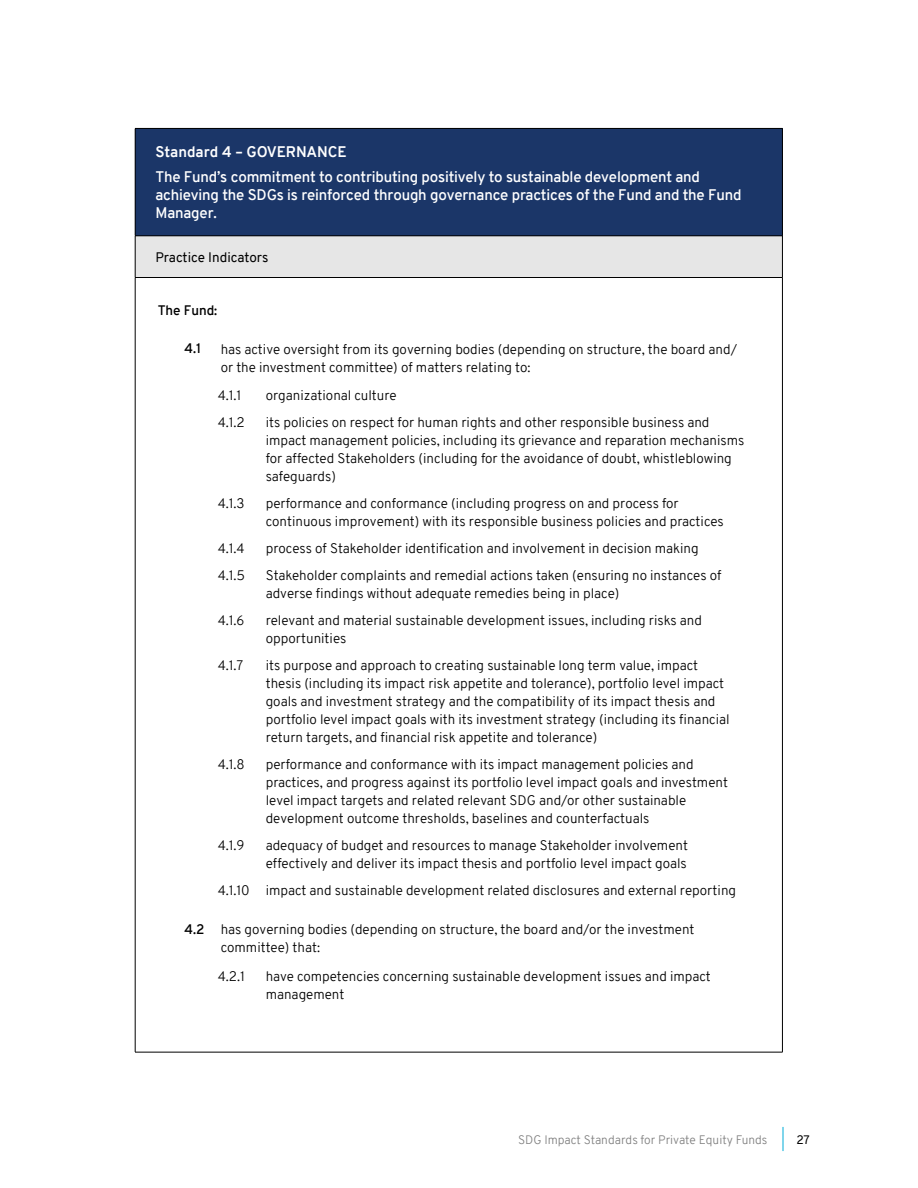
<style>
.page{position:relative;width:918px;height:1188px;background:#fff}
.page>*{position:absolute;margin:0;border:0;box-sizing:border-box;transform-origin:0 0}
.t1{font:600 15px/18px "Overpass";letter-spacing:-.01em;color:#fff}
.t2{font:700 15px "Overpass";color:#fff}
.t3{font:300 13.5px/18px "Overpass";color:#000}
.t4{font:13.5px "Overpass";color:#000}
.t5{font:600 13.5px "Overpass";color:#000}
.t6{font:300 12px "Overpass";color:#808080}
.t7{font:12px "Overpass";color:#000}
</style>
<div class="page">
<svg style="left:783px;top:1127px;width:1px;height:24px"></svg>
<div style="left:135px;top:128px;width:647px;height:108px;background:#1b3668"></div>
<div style="left:135px;top:236px;width:647px;height:42px;background:#e6e6e6"></div>
<hr style="left:135px;top:128px;width:648px;height:1px;background:#000">
<hr style="left:135px;top:129px;width:1px;height:107px;background:#000">
<hr style="left:782px;top:129px;width:1px;height:107px;background:#000">
<hr style="left:782px;top:236px;width:1px;height:41px;background:#000">
<hr style="left:782px;top:278px;width:1px;height:774px;background:#000">
<hr style="left:135px;top:236px;width:648px;height:1px;background:#000">
<hr style="left:135px;top:236px;width:1px;height:41px;background:#000">
<hr style="left:135px;top:277px;width:648px;height:1px;background:#000">
<hr style="left:135px;top:278px;width:1px;height:774px;background:#000">
<hr style="left:135px;top:1052px;width:648px;height:1px;background:#000">
<p class="t2" style="left:155px;top:141px;width:193px">Standard 4 – GOVERNANCE</p>
<p class="t1" style="left:155px;top:168px;width:588px">The Fund’s commitment to contributing positively to sustainable development and achieving the SDGs is reinforced through governance practices of the Fund and the Fund<br>Manager.</p>
<p class="t4" style="left:155px;top:248px;width:115px">Practice Indicators</p>
<p class="t5" style="left:158px;top:300px;width:61px">The Fund:</p>
<p class="t5" style="left:185px;top:339px;width:19px">4.1</p>
<p class="t5" style="left:185px;top:919px;width:22px">4.2</p>
<p class="t3" style="left:221px;top:340px;width:518px">has active oversight from its governing bodies (depending on structure, the board and/ or the investment committee) of matters relating to:</p>
<p class="t3" style="left:218px;top:387px;width:25px">4.1.1</p>
<p class="t3" style="left:266px;top:387px;width:133px">organizational culture</p>
<p class="t3" style="left:218px;top:414px;width:29px">4.1.2</p>
<p class="t3" style="left:266px;top:414px;width:480px">its policies on respect for human rights and other responsible business and impact management policies, including its grievance and reparation mechanisms for affected Stakeholders (including for the avoidance of doubt, whistleblowing safeguards)</p>
<p class="t3" style="left:218px;top:494px;width:28px">4.1.3</p>
<p class="t3" style="left:266px;top:494px;width:460px">performance and conformance (including progress on and process for continuous improvement) with its responsible business policies and practices</p>
<p class="t3" style="left:218px;top:539px;width:28px">4.1.4</p>
<p class="t3" style="left:266px;top:539px;width:435px">process of Stakeholder identification and involvement in decision making</p>
<p class="t3" style="left:218px;top:566px;width:29px">4.1.5</p>
<p class="t3" style="left:266px;top:566px;width:457px">Stakeholder complaints and remedial actions taken (ensuring no instances of adverse findings without adequate remedies being in place)</p>
<p class="t3" style="left:218px;top:611px;width:28px">4.1.6</p>
<p class="t3" style="left:266px;top:611px;width:438px">relevant and material sustainable development issues, including risks and opportunities</p>
<p class="t3" style="left:218px;top:656px;width:27px">4.1.7</p>
<p class="t3" style="left:266px;top:656px;width:465px">its purpose and approach to creating sustainable long term value, impact thesis (including its impact risk appetite and tolerance), portfolio level impact goals and investment strategy and the compatibility of its impact thesis and portfolio level impact goals with its investment strategy (including its financial return targets, and financial risk appetite and tolerance)</p>
<p class="t3" style="left:218px;top:755px;width:29px">4.1.8</p>
<p class="t3" style="left:266px;top:755px;width:464px">performance and conformance with its impact management policies and practices, and progress against its portfolio level impact goals and investment level impact targets and related relevant SDG and/or other sustainable development outcome thresholds, baselines and counterfactuals</p>
<p class="t3" style="left:218px;top:836px;width:28px">4.1.9</p>
<p class="t3" style="left:266px;top:836px;width:424px">adequacy of budget and resources to manage Stakeholder involvement effectively and deliver its impact thesis and portfolio level impact goals</p>
<p class="t3" style="left:218px;top:881px;width:520px">4.1.10 impact and sustainable development related disclosures and external reporting</p>
<p class="t3" style="left:221px;top:920px;width:475px">has governing bodies (depending on structure, the board and/or the investment committee) that:</p>
<p class="t3" style="left:218px;top:967px;width:29px">4.2.1</p>
<p class="t3" style="left:266px;top:967px;width:447px">have competencies concerning sustainable development issues and impact management</p>
<p class="t6" style="left:518px;top:1131px;width:251px">SDG Impact Standards for Private Equity Funds</p>
<p class="t7" style="left:796px;top:1131px;width:15px">27</p>
</div>
